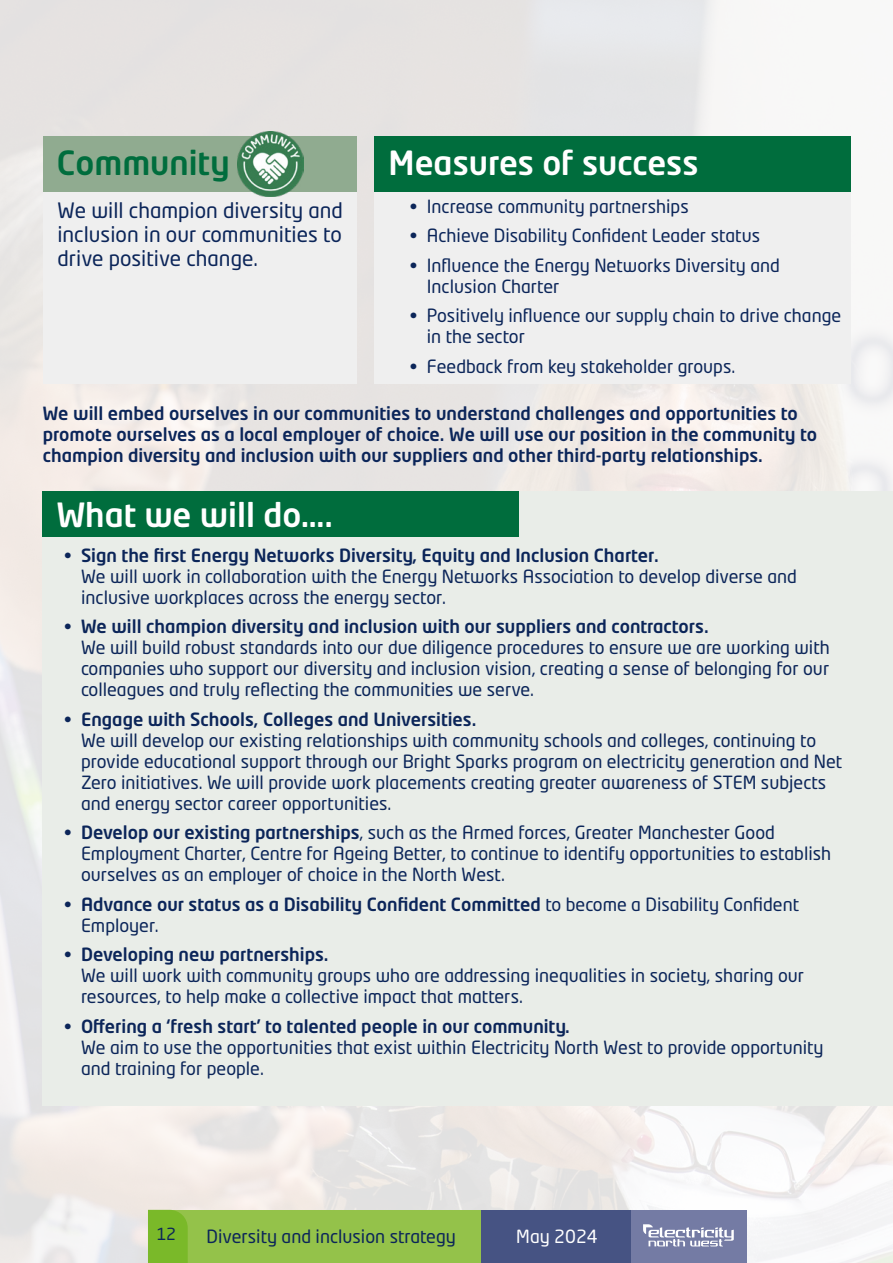
<style>
.page{position:relative;width:893px;height:1263px;background:#fff}
.page>*{position:absolute;margin:0;border:0;box-sizing:border-box;transform-origin:0 0}
._1__Header{font:500 33px "Neo Tech Std";color:#fff}
._1__Header-2{font:500 33px "Neo Tech Std";color:#006d3d}
._1__Header-3{font:21px/24px "Neo Tech Std";color:#0b2559;text-align:justify}
.t1{font:18px/21px "Neo Tech Std";color:#0b2559}
.Box_text{font:500 18px/21px "Neo Tech Std";color:#0b2559}
.t2{font:18px "Neo Tech Std";color:#fff}
.t3{font:16.5px "Neo Tech Std";color:#0b2559}
.s1{font-weight:500}
.s2{font-weight:400}
</style>
<div class="page">
<img style="left:0;top:0;width:893px;height:1263px">
<div style="left:43px;top:491px;width:850px;height:615px;background:#e9ede8"></div>
<div style="left:43px;top:136px;width:314px;height:248px;background:#efefef"></div>
<div style="left:374px;top:136px;width:476px;height:248px;background:#efefef"></div>
<div style="left:43px;top:136px;width:314px;height:55px;background:#90ab90"></div>
<div style="left:374px;top:136px;width:476px;height:55px;background:#006d3d"></div>
<div style="left:43px;top:491px;width:476px;height:45px;background:#006d3d"></div>
<img style="left:238px;top:131px;width:65px;height:66px">
<div style="left:631px;top:1210px;width:116px;height:53px;background:#747ba4"></div>
<div style="left:480px;top:1210px;width:151px;height:53px;background:#465383"></div>
<div style="left:148px;top:1210px;width:332px;height:53px;background:#94c24a"></div>
<div style="left:148px;top:1210px;width:40px;height:53px;background:#7ab929"></div>
<svg style="left:643px;top:1224px;width:91px;height:22px"></svg>
<p class="_1__Header-2" style="left:57px;top:142px;width:174px">Community</p>
<p class="_1__Header" style="left:389px;top:142px;width:311px">Measures of success</p>
<p class="_1__Header-3" style="left:57px;top:198px;width:287px">We will champion diversity and inclusion in our communities to drive positive change.</p>
<p class="t1" style="left:410px;top:195px;width:280px">• Increase community partnerships</p>
<p class="t1" style="left:410px;top:225px;width:352px">• Achieve Disability Confident Leader status</p>
<p class="t1" style="left:427px;top:254px;width:354px;text-indent:-17px">• Influence the Energy Networks Diversity and<br>Inclusion Charter</p>
<p class="t1" style="left:427px;top:305px;width:416px;text-indent:-17px">• Positively influence our supply chain to drive change in the sector</p>
<p class="t1" style="left:410px;top:355px;width:327px">• Feedback from key stakeholder groups.</p>
<p class="Box_text" style="left:43px;top:402px;width:776px">We will embed ourselves in our communities to understand challenges and opportunities to promote ourselves as a local employer of choice. We will use our position in the community to champion diversity and inclusion with our suppliers and other third-party relationships.</p>
<p class="_1__Header" style="left:57px;top:494px;width:278px">What we will do….</p>
<p class="t1" style="left:81px;top:544px;width:717px;text-indent:-17px">• <span class="s1">Sign the first Energy Networks Diversity, Equity and Inclusion Charter.<br></span>We will work in collaboration with the Energy Networks Association to develop diverse and inclusive workplaces across the energy sector.</p>
<p class="t1" style="left:81px;top:616px;width:750px;text-indent:-17px">• <span class="s1">We will champion diversity and inclusion with our suppliers and contractors.<br></span>We will build robust standards into our due diligence procedures to ensure we are working with companies who support our diversity and inclusion vision, creating a sense of belonging for our colleagues and truly reflecting the communities we serve.</p>
<p class="t1" style="left:81px;top:708px;width:763px;text-indent:-17px">• <span class="s1">Engage with Schools, Colleges and Universities.<br></span>We will develop our existing relationships with community schools and colleges, continuing to provide educational support through our Bright Sparks program on electricity generation and Net Zero initiatives. We will provide work placements creating greater awareness of STEM subjects and energy sector career opportunities.</p>
<p class="t1" style="left:81px;top:822px;width:752px;text-indent:-17px">• <span class="s1">Develop our existing partnerships</span>, such as the Armed forces, Greater Manchester Good<br>Employment Charter, Centre for Ageing Better, to continue to identify opportunities to establish ourselves as an employer of choice in the North West.</p>
<p class="Box_text" style="left:81px;top:893px;width:719px;text-indent:-17px"><span class="s2">•</span> Advance our status as a Disability Confident Committed <span class="s2">to become a Disability Confident<br>Employer.</span></p>
<p class="t1" style="left:81px;top:944px;width:725px;text-indent:-17px">• <span class="s1">Developing new partnerships.<br></span>We will work with community groups who are addressing inequalities in society, sharing our resources, to help make a collective impact that matters.</p>
<p class="t1" style="left:81px;top:1015px;width:744px;text-indent:-17px">• <span class="s1">Offering a ‘fresh start’ to talented people in our community.<br></span>We aim to use the opportunities that exist within Electricity North West to provide opportunity and training for people.</p>
<p class="t3" style="left:157px;top:1224px;width:21px">12</p>
<p class="t1" style="left:207px;top:1225px;width:251px">Diversity and inclusion strategy</p>
<p class="t2" style="left:516px;top:1225px;width:83px">May 2024</p>
</div>
